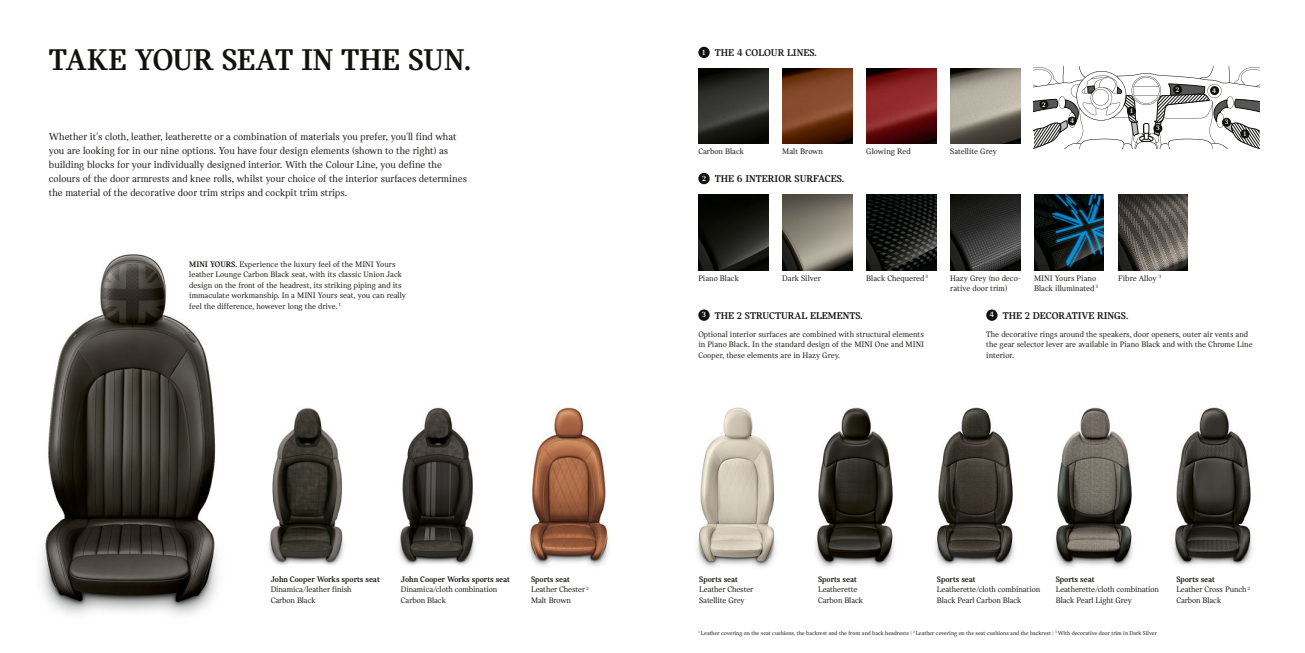
<style>
.page{position:relative;width:1305px;height:653px;background:#fff}
.page>*{position:absolute;margin:0;border:0;box-sizing:border-box;transform-origin:0 0}
.t1{font:32px "MINI Serif Bold 11";color:#12120d}
.t2{font:10.5px/14px "MINI Serif";color:#12120d}
.t3{font:10.5px "MINI Serif Bold 12";color:#12120d}
.t4{font:8.5px/10.5px "MINI Serif";color:#12120d}
.t5{font:8.5px "MINI Serif Bold 11";letter-spacing:-.01em;color:#12120d}
.t6{font:8.5px "MINI Serif Bold 12";letter-spacing:-.01em;color:#12120d}
.t7{font:7px "MINI Serif Bold 12";color:#fff}
.t8{font:6px "MINI Serif";color:#12120d}
.s1{font-family:"MINI Serif Bold 11"}
</style>
<div class="page">
<img style="left:268px;top:407px;width:77px;height:158px">
<img style="left:398px;top:407px;width:77px;height:158px">
<img style="left:41px;top:254px;width:177px;height:361px">
<img style="left:529px;top:407px;width:81px;height:159px">
<img style="left:950px;top:68px;width:69px;height:76px">
<img style="left:698px;top:194px;width:70px;height:76px">
<img style="left:782px;top:194px;width:70px;height:76px">
<img style="left:866px;top:194px;width:70px;height:76px">
<img style="left:950px;top:194px;width:69px;height:76px">
<img style="left:1034px;top:194px;width:69px;height:76px">
<img style="left:1118px;top:194px;width:69px;height:76px">
<img style="left:866px;top:68px;width:70px;height:76px">
<img style="left:782px;top:68px;width:70px;height:76px">
<img style="left:698px;top:68px;width:70px;height:76px">
<img style="left:815px;top:407px;width:79px;height:161px">
<img style="left:935px;top:407px;width:80px;height:159px">
<img style="left:1054px;top:407px;width:79px;height:161px">
<img style="left:1173px;top:407px;width:80px;height:158px">
<img style="left:697px;top:407px;width:79px;height:161px">
<svg style="left:1033px;top:67px;width:226px;height:82px"></svg>
<div style="left:1172px;top:85px;width:10px;height:9px;background:#12120d;border-radius:50%"></div>
<div style="left:1039px;top:100px;width:9px;height:9px;background:#12120d;border-radius:50%"></div>
<svg style="left:1126px;top:106px;width:9px;height:10px"></svg>
<div style="left:1240px;top:129px;width:9px;height:9px;background:#12120d;border-radius:50%"></div>
<div style="left:1153px;top:124px;width:9px;height:9px;background:#12120d;border-radius:50%"></div>
<div style="left:1221px;top:118px;width:9px;height:9px;background:#12120d;border-radius:50%"></div>
<svg style="left:1209px;top:86px;width:9px;height:9px"></svg>
<div style="left:1067px;top:116px;width:9px;height:9px;background:#12120d;border-radius:50%"></div>
<div style="left:698px;top:47px;width:11px;height:11px;background:#12120d;border-radius:50%"></div>
<div style="left:698px;top:173px;width:11px;height:11px;background:#12120d;border-radius:50%"></div>
<div style="left:698px;top:309px;width:11px;height:12px;background:#12120d;border-radius:50%"></div>
<div style="left:986px;top:309px;width:11px;height:12px;background:#12120d;border-radius:50%"></div>
<h1 class="t1" style="left:49px;top:42px;width:423px">TAKE YOUR SEAT IN THE SUN.</h1>
<p class="t3" style="left:702px;top:47px;width:116px"><sup>1</sup> THE 4 COLOUR LINES.</p>
<p class="t7" style="left:1175px;top:85px;width:5px">2</p>
<p class="t7" style="left:1212px;top:87px;width:5px">4</p>
<p class="t7" style="left:1042px;top:100px;width:5px">2</p>
<p class="t7" style="left:1129px;top:107px;width:4px">1</p>
<p class="t2" style="left:49px;top:130px;width:419px">Whether it's cloth, leather, leatherette or a combination of materials you prefer, you'll find what you are looking for in our nine options. You have four design elements (shown to the right) as building blocks for your individually designed interior. With the Colour Line, you define the colours of the door armrests and knee rolls, whilst your choice of the interior surfaces determines the material of the decorative door trim strips and cockpit trim strips.</p>
<p class="t4" style="left:698px;top:146px;width:47px">Carbon Black</p>
<p class="t4" style="left:782px;top:146px;width:42px">Malt Brown</p>
<p class="t4" style="left:866px;top:146px;width:46px">Glowing Red</p>
<p class="t4" style="left:950px;top:146px;width:48px">Satellite Grey</p>
<p class="t3" style="left:702px;top:173px;width:144px"><sup>2</sup> THE 6 INTERIOR SURFACES.</p>
<p class="t7" style="left:1069px;top:117px;width:5px">4</p>
<p class="t7" style="left:1155px;top:124px;width:5px">3</p>
<p class="t7" style="left:1224px;top:118px;width:5px">3</p>
<p class="t7" style="left:1243px;top:130px;width:4px">1</p>
<p class="t4" style="left:189px;top:258px;width:218px"><span class="s1">MINI YOURS.</span> Experience the luxury feel of the MINI Yours leather Lounge Carbon Black seat, with its classic Union Jack design on the front of the headrest, its striking piping and its immaculate workmanship. In a MINI Yours seat, you can really feel the difference, however long the drive. <sup>1</sup></p>
<p class="t4" style="left:698px;top:272px;width:42px">Piano Black</p>
<p class="t4" style="left:782px;top:272px;width:40px">Dark Silver</p>
<p class="t4" style="left:1034px;top:272px;width:65px">MINI Yours Piano<br>Black illuminated <sup>3</sup></p>
<p class="t4" style="left:1118px;top:272px;width:45px">Fibre Alloy <sup>3</sup></p>
<p class="t4" style="left:866px;top:272px;width:63px">Black Chequered <sup>3</sup></p>
<p class="t4" style="left:950px;top:272px;width:72px">Hazy Grey (no deco&shy;rative door trim)</p>
<p class="t3" style="left:702px;top:310px;width:162px"><sup>3</sup> THE 2 STRUCTURAL ELEMENTS.</p>
<p class="t3" style="left:989px;top:310px;width:140px"><sup>4</sup> THE 2 DECORATIVE RINGS.</p>
<p class="t4" style="left:698px;top:328px;width:227px;text-align:justify">Optional interior surfaces are combined with structural elements in Piano Black. In the standard design of the MINI One and MINI Cooper, these elements are in Hazy Grey.</p>
<p class="t4" style="left:986px;top:328px;width:268px">The decorative rings around the speakers, door openers, outer air vents and the gear selector lever are available in Piano Black and with the Chrome Line interior.</p>
<p class="t5" style="left:271px;top:574px;width:111px">John Cooper Works sports seat</p>
<p class="t4" style="left:271px;top:584px;width:82px">Dinamica/leather finish<br>Carbon Black</p>
<p class="t5" style="left:401px;top:574px;width:111px">John Cooper Works sports seat</p>
<p class="t4" style="left:401px;top:584px;width:98px">Dinamica/cloth combination<br>Carbon Black</p>
<p class="t5" style="left:531px;top:574px;width:40px">Sports seat</p>
<p class="t4" style="left:531px;top:584px;width:59px">Leather Chester <sup>2<br></sup>Malt Brown</p>
<p class="t6" style="left:1055px;top:574px;width:40px">Sports seat</p>
<p class="t4" style="left:1055px;top:584px;width:105px">Leatherette/cloth combination<br>Black Pearl Light Grey</p>
<p class="t6" style="left:936px;top:574px;width:40px">Sports seat</p>
<p class="t4" style="left:936px;top:584px;width:105px">Leatherette/cloth combination<br>Black Pearl Carbon Black</p>
<p class="t6" style="left:699px;top:574px;width:40px">Sports seat</p>
<p class="t4" style="left:699px;top:584px;width:56px">Leather Chester<br>Satellite Grey</p>
<p class="t8" style="left:698px;top:629px;width:460px"><sup>1</sup> Leather covering on the seat cushions, the backrest and the front and back headrests | <sup>2</sup> Leather covering on the seat cushions and the backrest | <sup>3</sup> With decorative door trim in Dark Silver</p>
<p class="t6" style="left:818px;top:574px;width:40px">Sports seat</p>
<p class="t4" style="left:818px;top:584px;width:46px">Leatherette<br>Carbon Black</p>
<p class="t6" style="left:1176px;top:574px;width:40px">Sports seat</p>
<p class="t4" style="left:1176px;top:584px;width:75px">Leather Cross Punch <sup>2<br></sup>Carbon Black</p>
</div>
